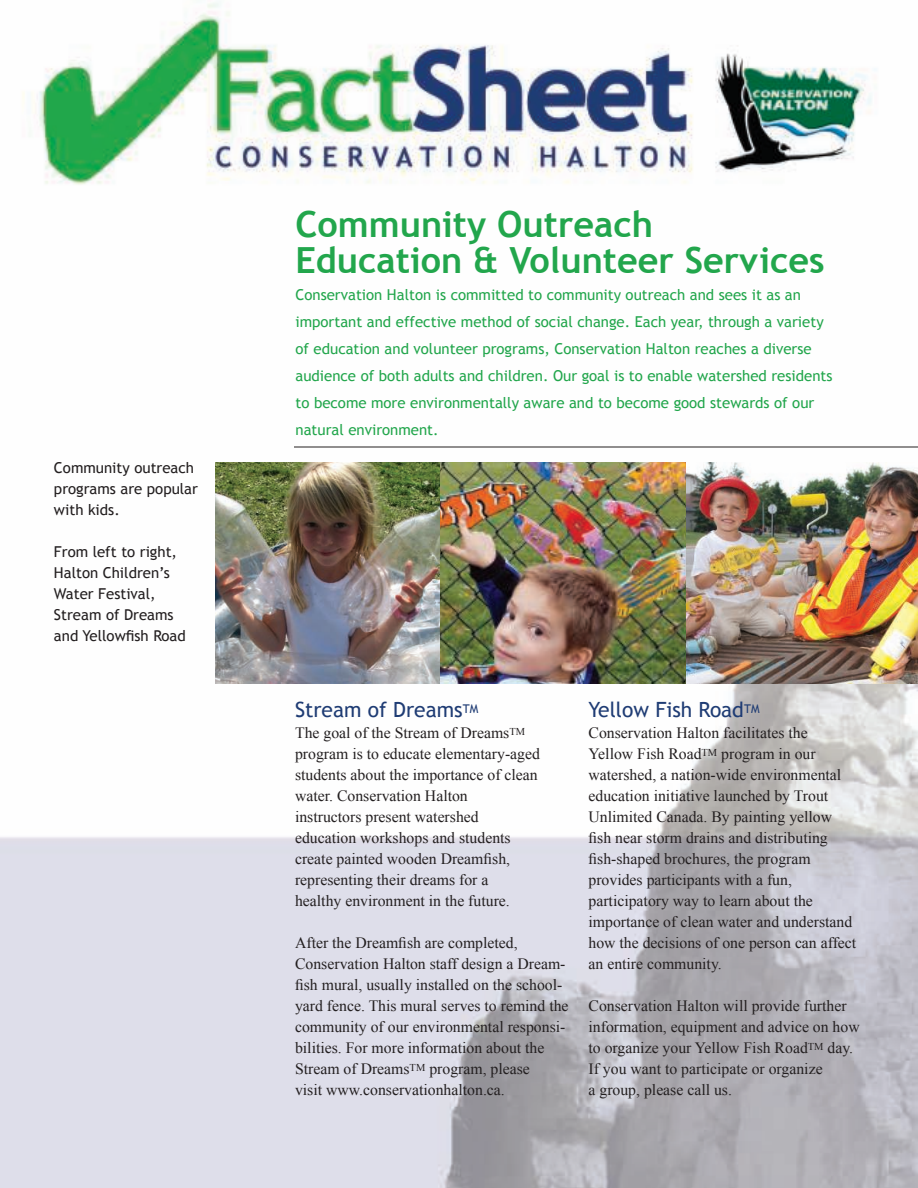
<style>
.page{position:relative;width:918px;height:1188px;background:#fff}
.page>*{position:absolute;margin:0;border:0;box-sizing:border-box;transform-origin:0 0}
.t1{font:700 36px/36px "Trebuchet MS";color:#22a64c}
.t2{font:21px "Trebuchet MS";color:#1f3c74}
.t3{font:15.75px/21px "Times New Roman";color:#231f20}
.t4{font:15px/27px "Trebuchet MS";color:#22a64c}
.t5{font:15px/21px "Trebuchet MS";color:#231f20}
</style>
<div class="page">
<img style="left:0;top:3px;width:918px;height:1185px">
<hr style="left:294px;top:447px;width:624px;height:1px;background:#231f20">
<img style="left:215px;top:462px;width:703px;height:222px">
<p class="t5" style="left:54px;top:459px;width:146px">Community outreach programs are popular with kids.</p>
<p class="t5" style="left:54px;top:543px;width:133px">From left to right,<br>Halton Children’s<br>Water Festival,<br>Stream of Dreams and Yellowfish Road</p>
<h1 class="t1" style="left:295px;top:209px;width:531px">Community Outreach<br>Education &amp; Volunteer Services</h1>
<p class="t4" style="left:295px;top:282px;width:539px">Conservation Halton is committed to community outreach and sees it as an important and effective method of social change. Each year, through a variety of education and volunteer programs, Conservation Halton reaches a diverse audience of both adults and children. Our goal is to enable watershed residents to become more environmentally aware and to become good stewards of our natural environment.</p>
<h2 class="t2" style="left:295px;top:702px;width:185px">Stream of Dreams<sup>TM</sup></h2>
<p class="t3" style="left:295px;top:724px;width:246px">The goal of the Stream of Dreams<sup>TM </sup>program is to educate elementary-aged students about the importance of clean water. Conservation Halton<br>instructors present watershed education workshops and students create painted wooden Dreamfish, representing their dreams for a<br>healthy environment in the future.</p>
<p class="t3" style="left:295px;top:934px;width:275px">After the Dreamfish are completed, Conservation Halton staff design a Dream&shy;fish mural, usually installed on the school&shy;yard fence. This mural serves to remind the community of our environmental responsi&shy;bilities. For more information about the Stream of Dreams<sup>TM</sup> program, please<br>visit www.conservationhalton.ca.</p>
<h2 class="t2" style="left:589px;top:702px;width:173px">Yellow Fish Road<sup>TM</sup></h2>
<p class="t3" style="left:589px;top:724px;width:269px">Conservation Halton facilitates the Yellow Fish Road<sup>TM</sup> program in our watershed, a nation-wide environmental education initiative launched by Trout Unlimited Canada. By painting yellow fish near storm drains and distributing fish-shaped brochures, the program provides participants with a fun, participatory way to learn about the importance of clean water and understand how the decisions of one person can affect an entire community.</p>
<p class="t3" style="left:589px;top:997px;width:273px">Conservation Halton will provide further information, equipment and advice on how to organize your Yellow Fish Road<sup>TM</sup> day.<br>If you want to participate or organize<br>a group, please call us.</p>
</div>
